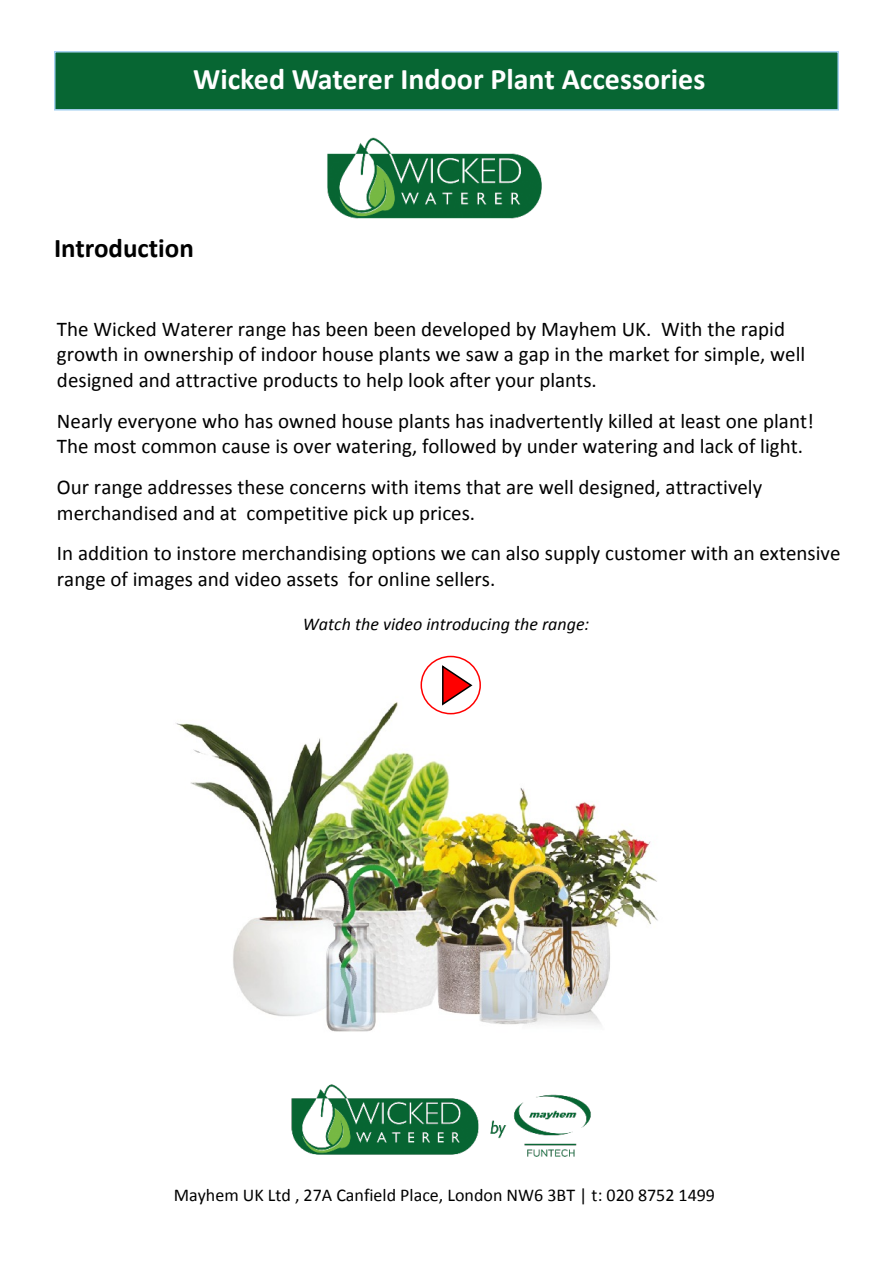
<style>
.page{position:relative;width:893px;height:1263px;background:#fff}
.page>*{position:absolute;margin:0;border:0;box-sizing:border-box;transform-origin:0 0}
.t1{font:700 30px "Calibri";color:#fff}
.t2{font:700 27px "Calibri";color:#000}
.t3{font:21px/25.7px "Calibri";color:#000}
.t4{font:18px "Calibri";color:#000}
.t5{font:italic 18px "Calibri";color:#000}
</style>
<div class="page">
<div style="left:54px;top:51px;width:785px;height:60px;background:#076633;border:2px solid #a7d1f1"></div>
<img style="left:176px;top:690px;width:482px;height:342px">
<svg style="left:441px;top:664px;width:33px;height:43px"></svg>
<div style="left:420px;top:656px;width:61px;height:58px;border:2px solid #f00;border-radius:50%"></div>
<img style="left:327px;top:137px;width:215px;height:82px">
<img style="left:291px;top:1084px;width:300px;height:73px">
<h1 class="t1" style="left:193px;top:66px;width:514px">Wicked Waterer Indoor Plant Accessories</h1>
<p class="t2" style="left:54px;top:236px;width:141px">Introduction</p>
<p class="t3" style="left:57px;top:318px;width:750px">The Wicked Waterer range has been been developed by Mayhem UK. With the rapid growth in ownership of indoor house plants we saw a gap in the market for simple, well designed and attractive products to help look after your plants.</p>
<p class="t3" style="left:57px;top:410px;width:758px">Nearly everyone who has owned house plants has inadvertently killed at least one plant!<br>The most common cause is over watering, followed by under watering and lack of light.</p>
<p class="t3" style="left:57px;top:476px;width:707px">Our range addresses these concerns with items that are well designed, attractively merchandised and at competitive pick up prices.</p>
<p class="t3" style="left:57px;top:542px;width:785px">In addition to instore merchandising options we can also supply customer with an extensive range of images and video assets for online sellers.</p>
<p class="t5" style="left:303px;top:617px;width:288px">Watch the video introducing the range:</p>
<p class="t4" style="left:174px;top:1188px;width:543px">Mayhem UK Ltd , 27A Canfield Place, London NW6 3BT | t: 020 8752 1499</p>
</div>
